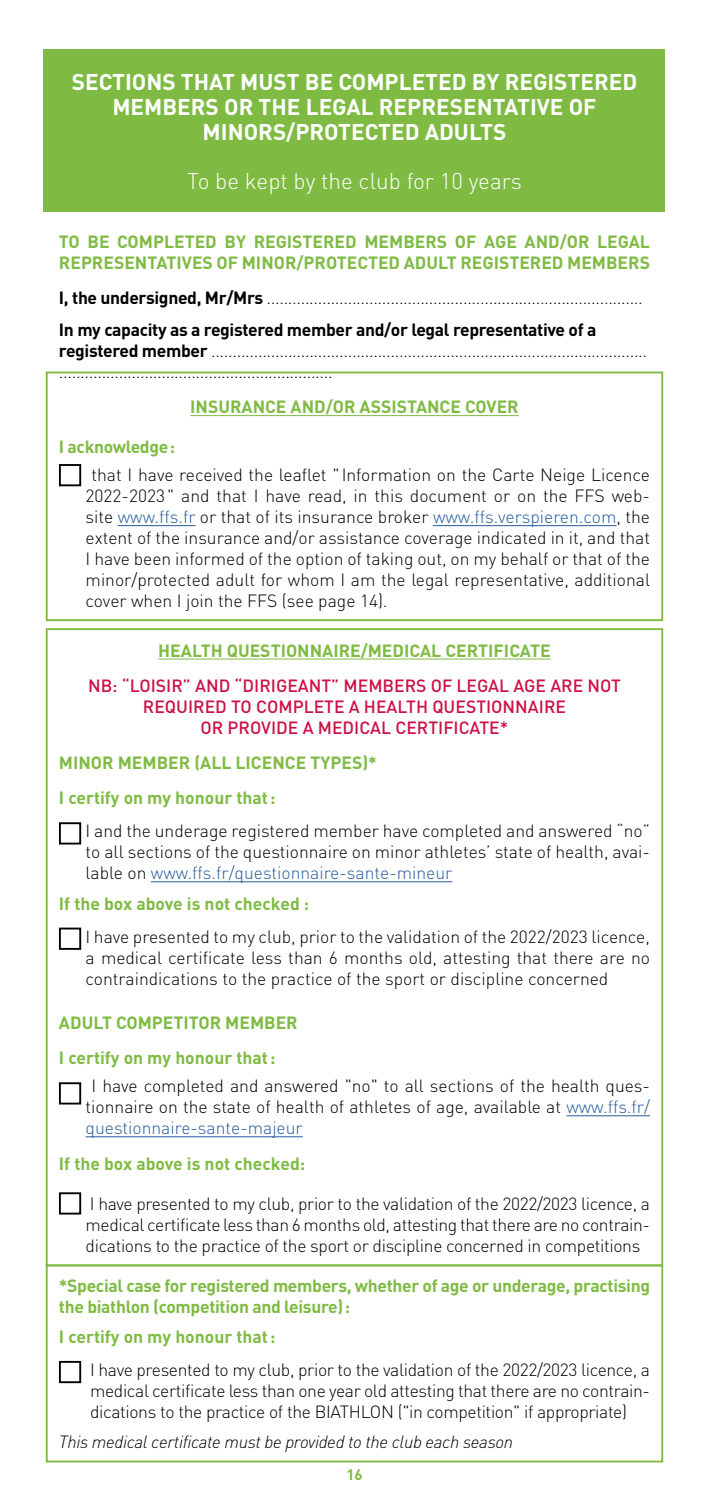
<style>
.page{position:relative;width:709px;height:1489px;background:#fff}
.page>*{position:absolute;margin:0;border:0;box-sizing:border-box;transform-origin:0 0}
.t1{font:700 22.5px/25px "DIN Pro";color:#fff;text-align:center}
.t2{font:300 22.5px "DIN Pro";color:#fff}
.t3{font:300 17.5px/21px "DIN Pro";color:#000;text-align:justify}
.t4{font:700 17.5px/35.2px "DIN Pro";color:#7fbb43}
.t5{font:500 17.5px/21px "DIN Pro";color:#cb1145;text-align:center}
.t6{font:700 17.5px/21px "DIN Pro";letter-spacing:-.02em;color:#7fbb43}
.t7{font:italic 300 17.5px "DIN Pro";letter-spacing:-.02em;color:#000}
.t8{font:700 15px "DIN Pro";color:#7fbb43}
.s1{font-weight:700}
.s2{color:#245c9c}
.s3{color:#275b9b}
</style>
<div class="page">
<div style="left:44px;top:50px;width:621px;height:162px;background:#7fbb43"></div>
<div style="left:46px;top:371px;width:617px;height:250px;border:2px solid #7fbb43"></div>
<div style="left:46px;top:1264px;width:617px;height:198px;border:2px solid #7fbb43"></div>
<hr style="left:190px;top:415px;width:329px;height:1px;background:#7fbb43">
<hr style="left:118px;top:525px;width:77px;height:1px;background:#245c9c">
<hr style="left:433px;top:525px;width:183px;height:1px;background:#245c9c">
<hr style="left:158px;top:658px;width:392px;height:1px;background:#7fbb43">
<hr style="left:151px;top:881px;width:301px;height:1px;background:#275b9b">
<hr style="left:566px;top:1115px;width:84px;height:1px;background:#275b9b">
<hr style="left:86px;top:1136px;width:217px;height:1px;background:#275b9b">
<div style="left:59px;top:464px;width:22px;height:22px;border:2px solid #000"></div>
<div style="left:59px;top:822px;width:22px;height:22px;border:2px solid #000"></div>
<div style="left:59px;top:927px;width:22px;height:22px;border:2px solid #000"></div>
<div style="left:59px;top:1082px;width:22px;height:22px;border:2px solid #000"></div>
<div style="left:59px;top:1192px;width:22px;height:22px;border:2px solid #000"></div>
<div style="left:59px;top:1360px;width:22px;height:22px;border:2px solid #000"></div>
<p class="t1" style="left:72px;top:69px;width:567px">SECTIONS THAT MUST BE COMPLETED BY REGISTERED<br>MEMBERS OR THE LEGAL REPRESENTATIVE OF<br>MINORS/PROTECTED ADULTS</p>
<p class="t2" style="left:187px;top:167px;width:336px">To be kept by the club for 10 years</p>
<p class="t4" style="left:59px;top:231px;width:592px;line-height:21px">TO BE COMPLETED BY REGISTERED MEMBERS OF AGE AND/OR LEGAL<br>REPRESENTATIVES OF MINOR/PROTECTED ADULT REGISTERED MEMBERS</p>
<p class="t3" style="left:59px;top:282px;width:585px;line-height:31.5px"><span class="s1">I, the undersigned, Mr/Mrs</span> ........................................................................................<br><span class="s1">In my capacity as a registered member and/or legal representative of a</span></p>
<p class="t3" style="left:59px;top:340px;width:589px"><span class="s1">registered member</span> ...................................................................................................... ................................................................</p>
<p class="t4" style="left:190px;top:389px;width:330px">INSURANCE AND/OR ASSISTANCE COVER</p>
<p class="t6" style="left:59px;top:436px;width:118px">I acknowledge:</p>
<p class="t3" style="left:86px;top:464px;width:566px;text-indent:6px">that I have received the leaflet " Information on the Carte Neige Licence 2022-2023" and that I have read, in this document or on the FFS web&shy;site <span class="s2">www.ffs.fr</span> or that of its insurance broker <span class="s2">www.ffs.verspieren.com</span>, the extent of the insurance and/or assistance coverage indicated in it, and that I have been informed of the option of taking out, on my behalf or that of the minor/protected adult for whom I am the legal representative, additional cover when I join the FFS (see page 14).</p>
<p class="t4" style="left:158px;top:632px;width:394px">HEALTH QUESTIONNAIRE/MEDICAL CERTIFICATE</p>
<p class="t5" style="left:88px;top:674px;width:534px">NB: “LOISIR” AND “DIRIGEANT” MEMBERS OF LEGAL AGE ARE NOT<br>REQUIRED TO COMPLETE A HEALTH QUESTIONNAIRE<br>OR PROVIDE A MEDICAL CERTIFICATE*</p>
<p class="t4" style="left:59px;top:744px;width:319px">MINOR MEMBER (ALL LICENCE TYPES)*<br>I certify on my honour that:</p>
<p class="t3" style="left:86px;top:820px;width:566px">I and the underage registered member have completed and answered “no” to all sections of the questionnaire on minor athletes’ state of health, avai&shy;lable on <span class="s3">www.ffs.fr/questionnaire-sante-mineur</span></p>
<p class="t4" style="left:59px;top:885px;width:252px">If the box above is not checked :</p>
<p class="t3" style="left:86px;top:925px;width:566px">I have presented to my club, prior to the validation of the 2022/2023 licence, a medical certificate less than 6 months old, attesting that there are no contraindications to the practice of the sport or discipline concerned</p>
<p class="t4" style="left:59px;top:1004px;width:240px">ADULT COMPETITOR MEMBER<br>I certify on my honour that:</p>
<p class="t3" style="left:86px;top:1075px;width:566px;text-indent:6px">I have completed and answered "no" to all sections of the health ques&shy;tionnaire on the state of health of athletes of age, available at <span class="s3">www.ffs.fr/ questionnaire-sante-majeur</span></p>
<p class="t4" style="left:59px;top:1144px;width:248px">If the box above is not checked:</p>
<p class="t3" style="left:86px;top:1192px;width:566px">I have presented to my club, prior to the validation of the 2022/2023 licence, a medical certificate less than 6 months old, attesting that there are no contrain&shy;dications to the practice of the sport or discipline concerned in competitions</p>
<p class="t6" style="left:59px;top:1274px;width:592px">*Special case for registered members, whether of age or underage, practising the biathlon (competition and leisure):</p>
<p class="t4" style="left:59px;top:1318px;width:218px">I certify on my honour that:</p>
<p class="t3" style="left:90px;top:1358px;width:561px">I have presented to my club, prior to the validation of the 2022/2023 licence, a medical certificate less than one year old attesting that there are no contrain&shy;dications to the practice of the BIATHLON ("in competition" if appropriate)</p>
<p class="t7" style="left:59px;top:1428px;width:456px">This medical certificate must be provided to the club each season</p>
<p class="t8" style="left:346px;top:1464px;width:18px">16</p>
</div>
